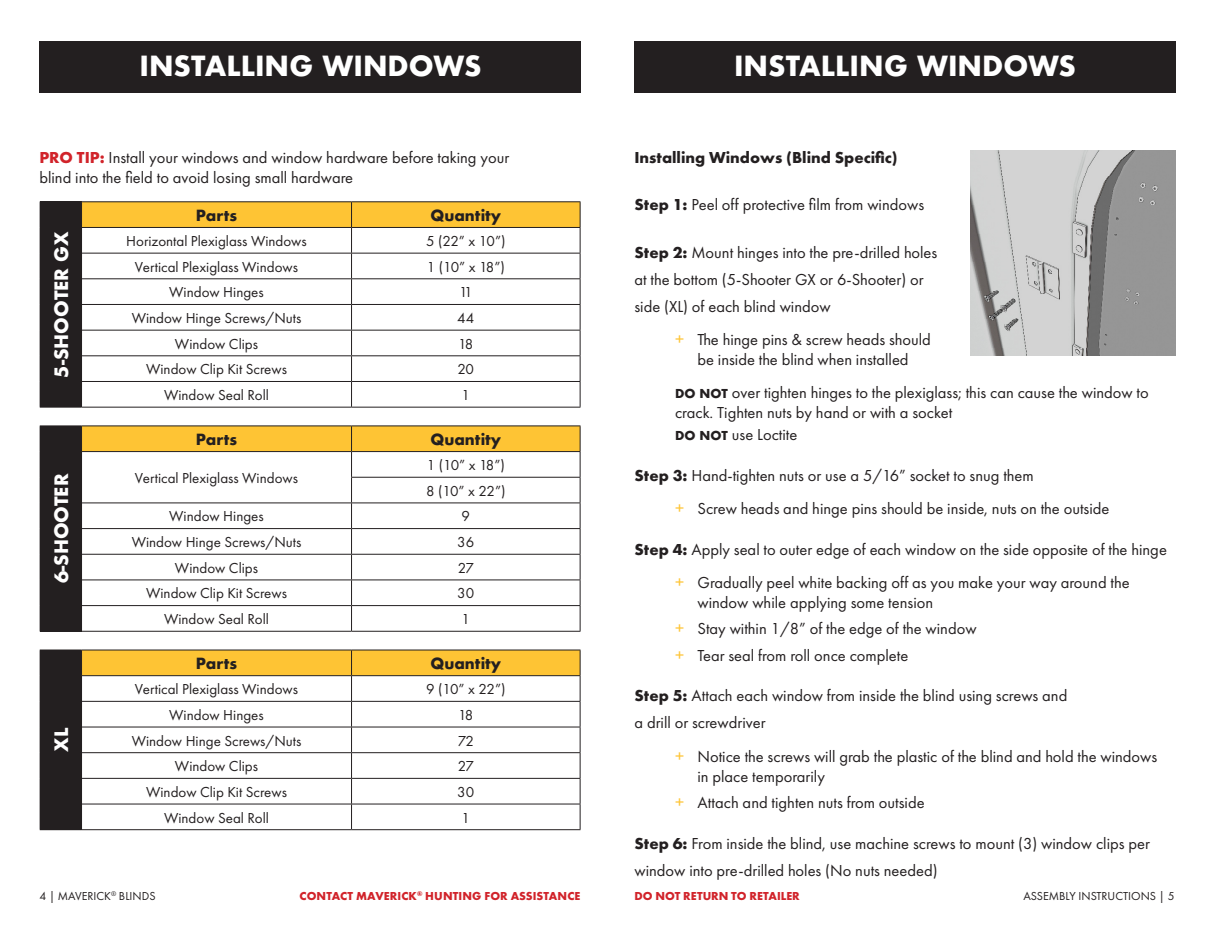
<style>
.page{position:relative;width:1215px;height:945px;background:#fff}
.page>*{position:absolute;margin:0;border:0;box-sizing:border-box;transform-origin:0 0}
.t1{font:700 27px "Futura";color:#fff}
.Heading{font:700 18px "Futura";color:#fff}
.Heading-2{font:16.5px/27px "Futura PT";color:#231f20}
.DoNot{font:16.5px/19.8px "Futura PT";color:#231f20}
.Heading-3{font:700 16.5px "Futura PT";color:#231f20}
.t2{font:15px "Futura PT";color:#231f20}
.t3{font:700 15px "Futura";color:#231f20}
.t4{font:700 12px "Futura PT";letter-spacing:.01em;color:#d1232a}
.t5{font:12px "Futura PT";color:#231f20}
.s1{font-weight:700;color:#d1232a}
.s2{font-weight:700}
.s3{font-size:18px;color:#fec434}
.s4{font-family:"Futura";font-weight:700;font-size:12px}
</style>
<div class="page">
<div style="left:40px;top:202px;width:42px;height:205px;background:#231f20"></div>
<hr style="left:82px;top:407px;width:270px;height:1px;background:#231f20">
<hr style="left:352px;top:407px;width:228px;height:1px;background:#231f20">
<hr style="left:40px;top:201px;width:42px;height:1px;background:#231f20">
<hr style="left:82px;top:201px;width:270px;height:1px;background:#231f20">
<hr style="left:352px;top:201px;width:228px;height:1px;background:#231f20">
<svg style="left:81px;top:202px;width:500px;height:205px"></svg>
<hr style="left:40px;top:407px;width:42px;height:1px;background:#231f20">
<div style="left:40px;top:426px;width:42px;height:205px;background:#231f20"></div>
<hr style="left:82px;top:631px;width:270px;height:1px;background:#231f20">
<hr style="left:352px;top:631px;width:228px;height:1px;background:#231f20">
<svg style="left:81px;top:426px;width:500px;height:205px"></svg>
<hr style="left:352px;top:503px;width:228px;height:1px;background:#231f20">
<hr style="left:40px;top:631px;width:42px;height:1px;background:#231f20">
<div style="left:40px;top:650px;width:42px;height:180px;background:#231f20"></div>
<hr style="left:82px;top:829px;width:270px;height:1px;background:#231f20">
<hr style="left:352px;top:829px;width:228px;height:1px;background:#231f20">
<svg style="left:81px;top:650px;width:500px;height:179px"></svg>
<div style="left:39px;top:41px;width:541px;height:51px;background:#231f20"></div>
<div style="left:634px;top:41px;width:541px;height:51px;background:#231f20"></div>
<img style="left:970px;top:151px;width:205px;height:205px">
<p class="t1" style="left:139px;top:46px;width:343px">INSTALLING WINDOWS</p>
<p class="t1" style="left:734px;top:46px;width:343px">INSTALLING WINDOWS</p>
<p class="Heading-2" style="left:39px;top:148px;width:471px;line-height:19.8px"><span class="s1">PRO TIP:</span> Install your windows and window hardware before taking your blind into the field to avoid losing small hardware</p>
<p class="Heading" style="left:49px;top:378px;width:148px;rotate:-90deg">5-SHOOTER GX</p>
<p class="Heading" style="left:49px;top:583px;width:111px;rotate:-90deg">6-SHOOTER</p>
<p class="Heading" style="left:49px;top:752px;width:26px;rotate:-90deg">XL</p>
<p class="t3" style="left:196px;top:204px;width:43px">Parts</p>
<p class="t3" style="left:430px;top:204px;width:72px">Quantity</p>
<p class="t2" style="left:126px;top:232px;width:182px">Horizontal Plexiglass Windows</p>
<p class="t2" style="left:426px;top:232px;width:81px">5 (22” x 10”)</p>
<p class="t2" style="left:135px;top:258px;width:165px">Vertical Plexiglass Windows</p>
<p class="t2" style="left:427px;top:258px;width:80px">1 (10” x 18”)</p>
<p class="t2" style="left:169px;top:283px;width:96px">Window Hinges</p>
<p class="t2" style="left:459px;top:283px;width:15px">11</p>
<p class="t2" style="left:132px;top:309px;width:171px">Window Hinge Screws/Nuts</p>
<p class="t2" style="left:457px;top:309px;width:19px">44</p>
<p class="t2" style="left:175px;top:335px;width:85px">Window Clips</p>
<p class="t2" style="left:458px;top:335px;width:17px">18</p>
<p class="t2" style="left:146px;top:360px;width:142px">Window Clip Kit Screws</p>
<p class="t2" style="left:458px;top:360px;width:18px">20</p>
<p class="t2" style="left:164px;top:386px;width:106px">Window Seal Roll</p>
<p class="t2" style="left:462px;top:386px;width:10px">1</p>
<p class="t3" style="left:196px;top:428px;width:43px">Parts</p>
<p class="t3" style="left:430px;top:428px;width:72px">Quantity</p>
<p class="t2" style="left:135px;top:469px;width:165px">Vertical Plexiglass Windows</p>
<p class="t2" style="left:427px;top:456px;width:80px">1 (10” x 18”)</p>
<p class="t2" style="left:426px;top:482px;width:81px">8 (10” x 22”)</p>
<p class="t2" style="left:169px;top:508px;width:96px">Window Hinges</p>
<p class="t2" style="left:462px;top:508px;width:10px">9</p>
<p class="t2" style="left:132px;top:533px;width:171px">Window Hinge Screws/Nuts</p>
<p class="t2" style="left:457px;top:533px;width:19px">36</p>
<p class="t2" style="left:175px;top:559px;width:85px">Window Clips</p>
<p class="t2" style="left:458px;top:559px;width:18px">27</p>
<p class="t2" style="left:146px;top:585px;width:142px">Window Clip Kit Screws</p>
<p class="t2" style="left:457px;top:585px;width:19px">30</p>
<p class="t2" style="left:164px;top:610px;width:106px">Window Seal Roll</p>
<p class="t2" style="left:462px;top:610px;width:10px">1</p>
<p class="t3" style="left:196px;top:653px;width:43px">Parts</p>
<p class="t3" style="left:430px;top:653px;width:72px">Quantity</p>
<p class="t2" style="left:135px;top:680px;width:165px">Vertical Plexiglass Windows</p>
<p class="t2" style="left:426px;top:680px;width:81px">9 (10” x 22”)</p>
<p class="t2" style="left:169px;top:706px;width:96px">Window Hinges</p>
<p class="t2" style="left:458px;top:706px;width:17px">18</p>
<p class="t2" style="left:132px;top:732px;width:171px">Window Hinge Screws/Nuts</p>
<p class="t2" style="left:458px;top:732px;width:18px">72</p>
<p class="t2" style="left:175px;top:757px;width:85px">Window Clips</p>
<p class="t2" style="left:458px;top:757px;width:18px">27</p>
<p class="t2" style="left:146px;top:783px;width:142px">Window Clip Kit Screws</p>
<p class="t2" style="left:457px;top:783px;width:19px">30</p>
<p class="t2" style="left:164px;top:809px;width:106px">Window Seal Roll</p>
<p class="t2" style="left:462px;top:809px;width:10px">1</p>
<p class="Heading-3" style="left:634px;top:147px;width:265px">Installing Windows (Blind Specific)</p>
<p class="Heading-2" style="left:634px;top:191px;width:291px"><span class="s2">Step 1:</span> Peel off protective film from windows</p>
<p class="Heading-2" style="left:634px;top:239px;width:304px"><span class="s2">Step 2:</span> Mount hinges into the pre-drilled holes at the bottom (5-Shooter GX or 6-Shooter) or side (XL) of each blind window</p>
<p class="Heading-2" style="left:675px;top:330px;width:257px;line-height:19.8px;text-align:center"><span class="s3">+</span> The hinge pins &amp; screw heads should be inside the blind when installed</p>
<p class="DoNot" style="left:675px;top:383px;width:475px"><span class="s4">DO NOT</span> over tighten hinges to the plexiglass; this can cause the window to crack. Tighten nuts by hand or with a socket</p>
<p class="DoNot" style="left:675px;top:425px;width:124px"><span class="s4">DO NOT</span> use Loctite</p>
<p class="Heading-2" style="left:634px;top:462px;width:401px"><span class="s2">Step 3:</span> Hand-tighten nuts or use a 5/16” socket to snug them</p>
<p class="Heading-2" style="left:675px;top:495px;width:436px"><span class="s3">+</span> Screw heads and hinge pins should be inside, nuts on the outside</p>
<p class="Heading-2" style="left:634px;top:536px;width:534px"><span class="s2">Step 4:</span> Apply seal to outer edge of each window on the side opposite of the hinge</p>
<p class="Heading-2" style="left:698px;top:573px;width:434px;line-height:19.8px;text-indent:-22px"><span class="s3">+</span> Gradually peel white backing off as you make your way around the window while applying some tension</p>
<p class="Heading-2" style="left:675px;top:615px;width:303px"><span class="s3">+</span> Stay within 1/8” of the edge of the window</p>
<p class="Heading-2" style="left:675px;top:642px;width:235px"><span class="s3">+</span> Tear seal from roll once complete</p>
<p class="Heading-2" style="left:634px;top:682px;width:434px"><span class="s2">Step 5:</span> Attach each window from inside the blind using screws and a drill or screwdriver</p>
<p class="Heading-2" style="left:698px;top:746px;width:461px;line-height:19.8px;text-indent:-22px"><span class="s3">+</span> Notice the screws will grab the plastic of the blind and hold the windows in place temporarily</p>
<p class="Heading-2" style="left:675px;top:789px;width:251px"><span class="s3">+</span> Attach and tighten nuts from outside</p>
<p class="Heading-2" style="left:634px;top:830px;width:517px"><span class="s2">Step 6:</span> From inside the blind, use machine screws to mount (3) window clips per window into pre-drilled holes (No nuts needed)</p>
<p class="t5" style="left:39px;top:889px;width:118px">4 | MAVERICK<sup>®</sup> BLINDS</p>
<p class="t4" style="left:300px;top:888px;width:282px">CONTACT MAVERICK<sup>®</sup> HUNTING FOR ASSISTANCE</p>
<p class="t4" style="left:634px;top:888px;width:167px">DO NOT RETURN TO RETAILER</p>
<p class="t5" style="left:1024px;top:889px;width:152px">ASSEMBLY INSTRUCTIONS | 5</p>
</div>
